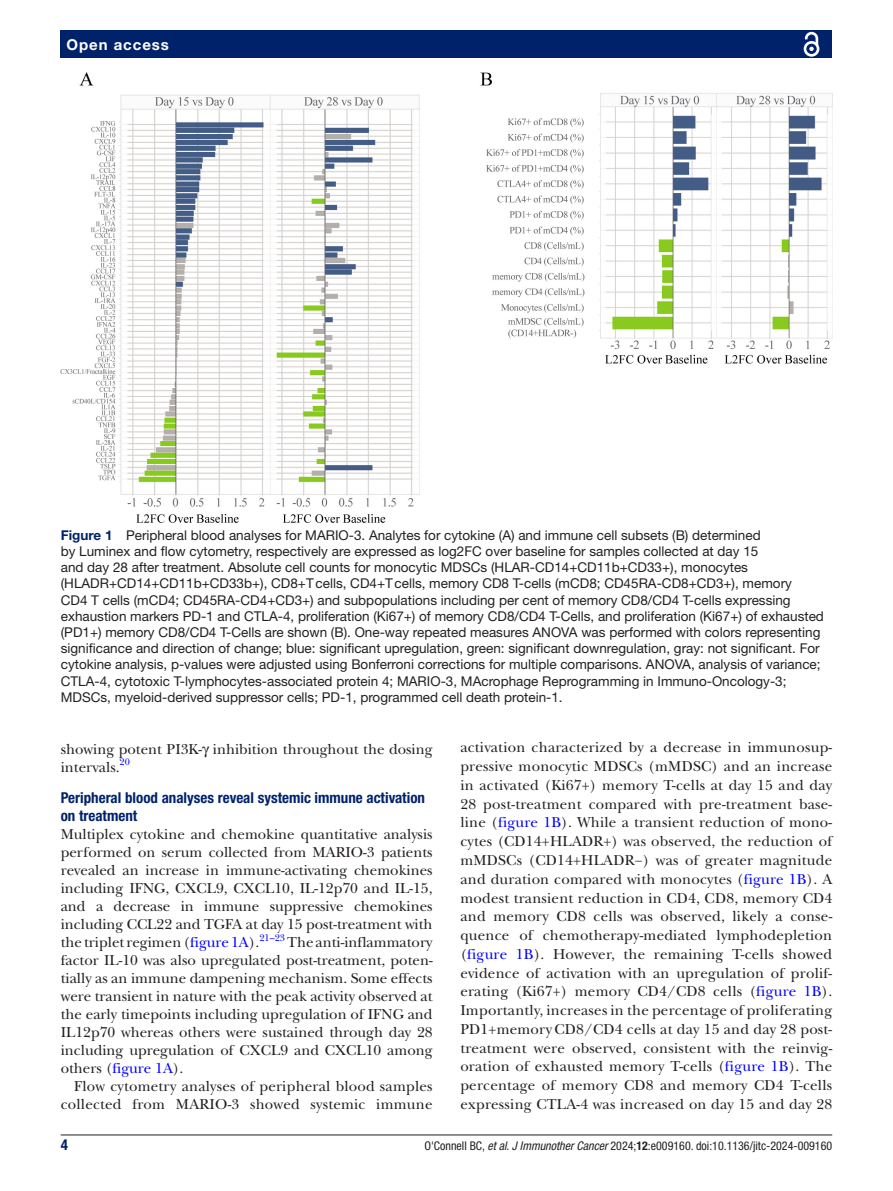
<style>
.page{position:relative;width:893px;height:1191px;background:#fff}
.page>*{position:absolute;margin:0;border:0;box-sizing:border-box;transform-origin:0 0}
.t1{font:15px/18.8px "New Baskerville";color:#231f20;text-align:justify}
.t2{font:700 condensed 15px/18px "Helvetica Neue LT Std";color:#00226b}
.t3{font:700 15px "Helvetica Neue LT Std";letter-spacing:.065em;color:#fff}
.t4{font:13.5px/16.2px "Helvetica Neue LT Std";color:#231f20}
.t5{font:condensed 12px "Helvetica Neue LT Std";color:#231f20}
.t6{font:9.9px "New Baskerville";color:#00f}
.s1{font-weight:700;color:#00226b}
.s2{color:#00f}
.s3{font-style:italic}
.s4{font-weight:700}
</style>
<div class="page">
<hr style="left:61px;top:1134px;width:771px;height:1px;background:#231f20">
<div style="left:61px;top:31px;width:771px;height:27px;background:#00226b"></div>
<svg style="left:803px;top:31px;width:17px;height:26px"></svg>
<img style="left:61px;top:73px;width:771px;height:449px">
<p class="t3" style="left:66px;top:35px;width:104px">Open access</p>
<p class="t4" style="left:61px;top:526px;width:765px"><span class="s1">Figure 1</span> Peripheral blood analyses for MARIO-3. Analytes for cytokine (A) and immune cell subsets (B) determined<br>by Luminex and flow cytometry, respectively are expressed as log2FC over baseline for samples collected at day 15<br>and day 28 after treatment. Absolute cell counts for monocytic MDSCs (HLAR-CD14+CD11b+CD33+), monocytes (HLADR+CD14+CD11b+CD33b+), CD8+Tcells, CD4+Tcells, memory CD8 T-cells (mCD8; CD45RA-CD8+CD3+), memory<br>CD4 T cells (mCD4; CD45RA-CD4+CD3+) and subpopulations including per cent of memory CD8/CD4 T-cells expressing exhaustion markers PD-1 and CTLA-4, proliferation (Ki67+) of memory CD8/CD4 T-Cells, and proliferation (Ki67+) of exhausted (PD1+) memory CD8/CD4 T-Cells are shown (B). One-way repeated measures ANOVA was performed with colors representing significance and direction of change; blue: significant upregulation, green: significant downregulation, gray: not significant. For cytokine analysis, p-values were adjusted using Bonferroni corrections for multiple comparisons. ANOVA, analysis of variance; CTLA-4, cytotoxic T-lymphocytes-associated protein 4; MARIO-3, MAcrophage Reprogramming in Immuno-Oncology-3; MDSCs, myeloid-derived suppressor cells; PD-1, programmed cell death protein-1.</p>
<p class="t1" style="left:61px;top:740px;width:373px;line-height:18px">showing potent PI3K- inhibition throughout the dosing intervals.</p>
<p class="t6" style="left:120px;top:756px;width:12px">20</p>
<p class="t2" style="left:61px;top:788px;width:366px">Peripheral blood analyses reveal systemic immune activation on treatment</p>
<p class="t1" style="left:61px;top:825px;width:373px;line-height:18px">Multiplex cytokine and chemokine quantitative analysis performed on serum collected from MARIO-3 patients revealed an increase in immune-activating chemokines including IFNG, CXCL9, CXCL10, IL-12p70 and IL-15, and a decrease in immune suppressive chemokines including CCL22 and TGFA at day 15 post-treatment with the triplet regimen (<span class="s2">figure 1A</span>).</p>
<p class="t6" style="left:259px;top:931px;width:27px">21–23</p>
<p class="t1" style="left:61px;top:933px;width:373px;line-height:18px;text-indent:226px">The anti-inflammatory factor IL-10 was also upregulated post-treatment, poten&shy;tially as an immune dampening mechanism. Some effects were transient in nature with the peak activity observed at the early timepoints including upregulation of IFNG and IL12p70 whereas others were sustained through day 28 including upregulation of CXCL9 and CXCL10 among others (<span class="s2">figure 1A</span>).</p>
<p class="t1" style="left:61px;top:1077px;width:373px;line-height:18px;text-align:right">Flow cytometry analyses of peripheral blood samples collected from MARIO-3 showed systemic immune</p>
<p class="t1" style="left:460px;top:738px;width:373px">activation characterized by a decrease in immunosup&shy;pressive monocytic MDSCs (mMDSC) and an increase in activated (Ki67+) memory T-cells at day 15 and day 28 post-treatment compared with pre-treatment base&shy;line (<span class="s2">figure 1B</span>). While a transient reduction of mono&shy;cytes (CD14+HLADR+) was observed, the reduction of mMDSCs (CD14+HLADR−) was of greater magnitude and duration compared with monocytes (<span class="s2">figure 1B</span>). A modest transient reduction in CD4, CD8, memory CD4 and memory CD8 cells was observed, likely a conse&shy;quence of chemotherapy-mediated lymphodepletion (<span class="s2">figure 1B</span>). However, the remaining T-cells showed evidence of activation with an upregulation of prolif&shy;erating (Ki67+) memory CD4/CD8 cells (<span class="s2">figure 1B</span>).<br>Importantly, increases in the percentage of proliferating PD1+memoryCD8/CD4 cells at day 15 and day 28 post&shy;treatment were observed, consistent with the reinvig&shy;oration of exhausted memory T-cells (<span class="s2">figure 1B</span>). The percentage of memory CD8 and memory CD4 T-cells expressing CTLA-4 was increased on day 15 and day 28</p>
<p class="t2" style="left:61px;top:1135px;width:9px">4</p>
<p class="t5" style="left:424px;top:1138px;width:409px">O'Connell BC, <span class="s3">et al</span>. <span class="s3">J Immunother Cancer</span> 2024;<span class="s4">12</span>:e009160. doi:10.1136/jitc-2024-009160</p>
</div>
